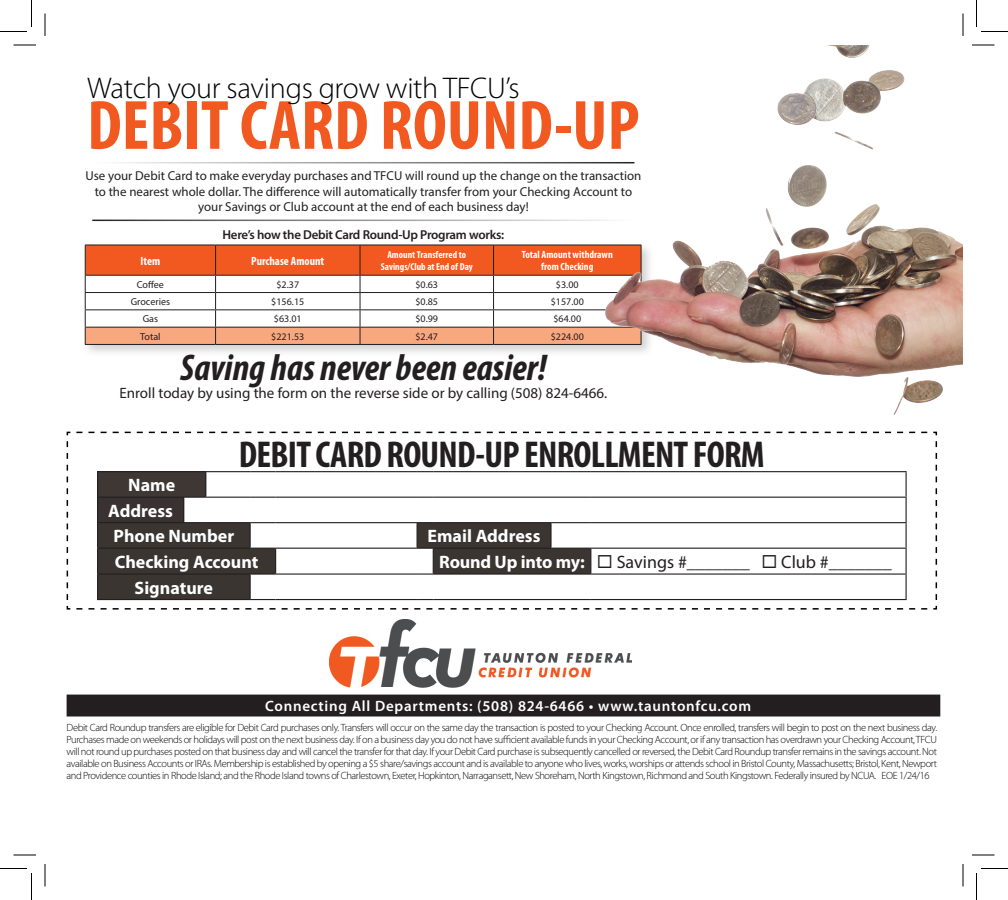
<style>
.page{position:relative;width:1008px;height:900px;background:#fff}
.page>*{position:absolute;margin:0;border:0;box-sizing:border-box;transform-origin:0 0}
.t1{font:700 condensed 70.35px "Myriad Pro";color:#f15921}
.t2{font:700 condensed 37.5px "Myriad Pro";letter-spacing:-.02em;color:#231f20}
.t3{font:italic 700 condensed 37.35px "Myriad Pro";color:#231f20}
.t4{font:300 30px "Myriad Pro";letter-spacing:-.01em;color:#000}
.t5{font:700 18px "Myriad Pro";color:#fff}
.t6{font:18px "Myriad Pro";color:#231f20}
.t7{font:15px "Myriad Pro";color:#231f20}
.t8{font:600 15px "Myriad Pro";letter-spacing:.05em;color:#fff}
.t9{font:12.9px/15.8px "Myriad Pro";color:#231f20;text-align:center}
.t10{font:600 12.9px "Myriad Pro";letter-spacing:-.02em;color:#231f20}
.t11{font:700 condensed 12px "Myriad Pro";color:#fff}
.t12{font:300 10.5px/12px "Myriad Pro";letter-spacing:-.04em;color:#040503;text-align:justify}
.t13{font:700 condensed 10.5px "Myriad Pro";color:#fff}
.t14{font:10.05px "Myriad Pro";color:#231f20}
.t15{font:700 condensed 10.05px "Myriad Pro";color:#fff}
</style>
<div class="page">
<div style="left:82px;top:241px;width:572px;height:117px;background:#231f20;opacity:.21"></div>
<hr style="left:85px;top:344px;width:131px;height:1px;background:#231f20">
<hr style="left:216px;top:344px;width:144px;height:1px;background:#231f20">
<hr style="left:360px;top:344px;width:134px;height:1px;background:#231f20">
<svg style="left:85px;top:245px;width:484px;height:99px"></svg>
<hr style="left:494px;top:344px;width:147px;height:1px;background:#231f20">
<img style="left:569px;top:45px;width:394px;height:370px">
<img style="left:329px;top:619px;width:303px;height:69px">
<svg style="left:66px;top:431px;width:872px;height:179px"></svg>
<div style="left:67px;top:695px;width:873px;height:21px;background:#231f20"></div>
<div style="left:67px;top:695px;width:873px;height:22px;border:1px solid #231f20"></div>
<div style="left:98px;top:472px;width:108px;height:25px;background:#3e3734"></div>
<div style="left:98px;top:497px;width:86px;height:26px;background:#393230"></div>
<svg style="left:98px;top:523px;width:493px;height:76px;fill:#3b3532"></svg>
<hr style="left:206px;top:471px;width:44px;height:1px;background:#231f20">
<svg style="left:250px;top:471px;width:26px;height:1px"></svg>
<hr style="left:276px;top:471px;width:141px;height:1px;background:#231f20">
<svg style="left:417px;top:471px;width:16px;height:1px"></svg>
<hr style="left:433px;top:471px;width:118px;height:1px;background:#231f20">
<hr style="left:551px;top:471px;width:40px;height:1px;background:#231f20">
<hr style="left:591px;top:471px;width:316px;height:1px;background:#231f20">
<hr style="left:206px;top:497px;width:44px;height:1px;background:#231f20">
<svg style="left:250px;top:497px;width:26px;height:1px"></svg>
<hr style="left:276px;top:497px;width:141px;height:1px;background:#231f20">
<svg style="left:417px;top:497px;width:16px;height:1px"></svg>
<hr style="left:433px;top:497px;width:118px;height:1px;background:#231f20">
<hr style="left:551px;top:497px;width:40px;height:1px;background:#231f20">
<hr style="left:591px;top:497px;width:316px;height:1px;background:#231f20">
<hr style="left:97px;top:471px;width:87px;height:1px;background:#231f20">
<hr style="left:97px;top:497px;width:87px;height:1px;background:#231f20">
<hr style="left:97px;top:522px;width:87px;height:1px;background:#231f20">
<svg style="left:183px;top:471px;width:23px;height:52px"></svg>
<hr style="left:206px;top:522px;width:44px;height:1px;background:#231f20">
<hr style="left:276px;top:522px;width:141px;height:1px;background:#231f20">
<hr style="left:433px;top:522px;width:118px;height:1px;background:#231f20">
<hr style="left:551px;top:522px;width:40px;height:1px;background:#231f20">
<hr style="left:550px;top:523px;width:2px;height:25px;background:#231f20">
<hr style="left:591px;top:522px;width:316px;height:1px;background:#231f20">
<hr style="left:97px;top:548px;width:87px;height:1px;background:#231f20">
<svg style="left:184px;top:548px;width:22px;height:1px"></svg>
<hr style="left:206px;top:548px;width:44px;height:1px;background:#231f20">
<hr style="left:276px;top:548px;width:141px;height:1px;background:#231f20">
<hr style="left:433px;top:548px;width:118px;height:1px;background:#231f20">
<hr style="left:551px;top:548px;width:40px;height:1px;background:#231f20">
<hr style="left:591px;top:548px;width:316px;height:1px;background:#231f20">
<svg style="left:590px;top:549px;width:1px;height:24px"></svg>
<hr style="left:97px;top:573px;width:87px;height:2px;background:#231f20">
<svg style="left:97px;top:472px;width:1px;height:127px"></svg>
<hr style="left:184px;top:573px;width:22px;height:2px;background:#231f20">
<hr style="left:206px;top:573px;width:44px;height:2px;background:#231f20">
<hr style="left:97px;top:599px;width:87px;height:1px;background:#231f20">
<svg style="left:184px;top:599px;width:22px;height:1px"></svg>
<hr style="left:206px;top:599px;width:44px;height:1px;background:#231f20">
<hr style="left:276px;top:573px;width:141px;height:2px;background:#231f20">
<svg style="left:417px;top:522px;width:17px;height:53px"></svg>
<hr style="left:433px;top:573px;width:118px;height:2px;background:#231f20">
<hr style="left:551px;top:573px;width:40px;height:2px;background:#231f20">
<hr style="left:591px;top:573px;width:316px;height:2px;background:#231f20">
<svg style="left:906px;top:472px;width:1px;height:127px"></svg>
<svg style="left:250px;top:522px;width:26px;height:78px"></svg>
<hr style="left:276px;top:599px;width:141px;height:1px;background:#231f20">
<svg style="left:417px;top:599px;width:16px;height:1px"></svg>
<hr style="left:433px;top:599px;width:118px;height:1px;background:#231f20">
<hr style="left:551px;top:599px;width:40px;height:1px;background:#231f20">
<hr style="left:591px;top:599px;width:316px;height:1px;background:#231f20">
<svg style="left:14px;top:45px;width:22px;height:1px"></svg>
<svg style="left:972px;top:45px;width:22px;height:1px"></svg>
<svg style="left:14px;top:855px;width:22px;height:1px"></svg>
<svg style="left:972px;top:855px;width:22px;height:1px"></svg>
<svg style="left:45px;top:14px;width:1px;height:22px"></svg>
<svg style="left:45px;top:864px;width:1px;height:22px"></svg>
<svg style="left:963px;top:14px;width:1px;height:22px"></svg>
<svg style="left:963px;top:864px;width:1px;height:22px"></svg>
<svg style="left:0;top:0;width:32px;height:32px"></svg>
<svg style="left:0;top:868px;width:32px;height:32px"></svg>
<svg style="left:976px;top:0;width:32px;height:32px"></svg>
<svg style="left:976px;top:868px;width:32px;height:32px"></svg>
<p class="t4" style="left:87px;top:70px;width:434px">Watch your savings grow with TFCU’s</p>
<p class="t1" style="left:87px;top:81px;width:554px">DEBIT CARD ROUND-UP</p>
<p class="t9" style="left:85px;top:167px;width:557px">Use your Debit Card to make everyday purchases and TFCU will round up the change on the transaction to the nearest whole dollar. The difference will automatically transfer from your Checking Account to your Savings or Club account at the end of each business day!</p>
<p class="t10" style="left:223px;top:226px;width:283px">Here’s how the Debit Card Round-Up Program works:</p>
<p class="t11" style="left:140px;top:253px;width:21px">Item</p>
<p class="t11" style="left:251px;top:253px;width:75px">Purchase Amount</p>
<p class="t15" style="left:387px;top:248px;width:80px">Amount Transferred to</p>
<p class="t15" style="left:381px;top:260px;width:93px">Savings/Club at End of Day</p>
<p class="t13" style="left:522px;top:248px;width:93px">Total Amount withdrawn</p>
<p class="t13" style="left:541px;top:260px;width:54px">from Checking</p>
<p class="t14" style="left:137px;top:278px;width:29px">Coffee</p>
<p class="t14" style="left:276px;top:278px;width:24px">$2.37</p>
<p class="t14" style="left:415px;top:278px;width:24px">$0.63</p>
<p class="t14" style="left:556px;top:278px;width:24px">$3.00</p>
<p class="t14" style="left:131px;top:295px;width:41px">Groceries</p>
<p class="t14" style="left:271px;top:295px;width:35px">$156.15</p>
<p class="t14" style="left:415px;top:295px;width:24px">$0.85</p>
<p class="t14" style="left:551px;top:295px;width:35px">$157.00</p>
<p class="t14" style="left:143px;top:313px;width:17px">Gas</p>
<p class="t14" style="left:274px;top:313px;width:29px">$63.01</p>
<p class="t14" style="left:415px;top:313px;width:24px">$0.99</p>
<p class="t14" style="left:553px;top:313px;width:29px">$64.00</p>
<p class="t14" style="left:140px;top:330px;width:22px">Total</p>
<p class="t14" style="left:271px;top:330px;width:35px">$221.53</p>
<p class="t14" style="left:415px;top:330px;width:24px">$2.47</p>
<p class="t14" style="left:551px;top:330px;width:35px">$224.00</p>
<p class="t3" style="left:180px;top:345px;width:368px">Saving has never been easier!</p>
<p class="t7" style="left:120px;top:383px;width:489px">Enroll today by using the form on the reverse side or by calling (508) 824-6466.</p>
<p class="t2" style="left:239px;top:431px;width:527px">DEBIT CARDROUND-UP ENROLLMENT FORM</p>
<p class="t5" style="left:128px;top:473px;width:48px">Name</p>
<p class="t5" style="left:108px;top:499px;width:66px">Address</p>
<p class="t5" style="left:114px;top:524px;width:122px">Phone Number</p>
<p class="t5" style="left:428px;top:524px;width:114px">Email Address</p>
<p class="t5" style="left:115px;top:550px;width:145px">Checking Account</p>
<p class="t5" style="left:439px;top:550px;width:147px">Round Up into my:</p>
<p class="t6" style="left:597px;top:551px;width:297px">◻ Savings #_______ ◻ Club #_______</p>
<p class="t5" style="left:135px;top:576px;width:80px">Signature</p>
<p class="t8" style="left:265px;top:697px;width:487px">Connecting All Departments: (508) 824-6466 • www.tauntonfcu.com</p>
<p class="t12" style="left:67px;top:721px;width:872px">Debit Card Roundup transfers are eligible for Debit Card purchases only. Transfers will occur on the same day the transaction is posted to your Checking Account. Once enrolled, transfers will begin to post on the next business day.<br>Purchases made on weekends or holidays will post on the next business day. If on a business day you do not have sufficient available funds in your Checking Account, or if any transaction has overdrawn your Checking Account, TFCU will not round up purchases posted on that business day and will cancel the transfer for that day. If your Debit Card purchase is subsequently cancelled or reversed, the Debit Card Roundup transfer remains in the savings account. Not available on Business Accounts or IRAs. Membership is established by opening a $5 share/savings account and is available to anyone who lives, works, worships or attends school in Bristol County, Massachusetts; Bristol, Kent, Newport and Providence counties in Rhode Island; and the Rhode Island towns of Charlestown, Exeter, Hopkinton, Narragansett, New Shoreham, North Kingstown, Richmond and South Kingstown. Federally insured by NCUA. EOE 1/24/16</p>
</div>
